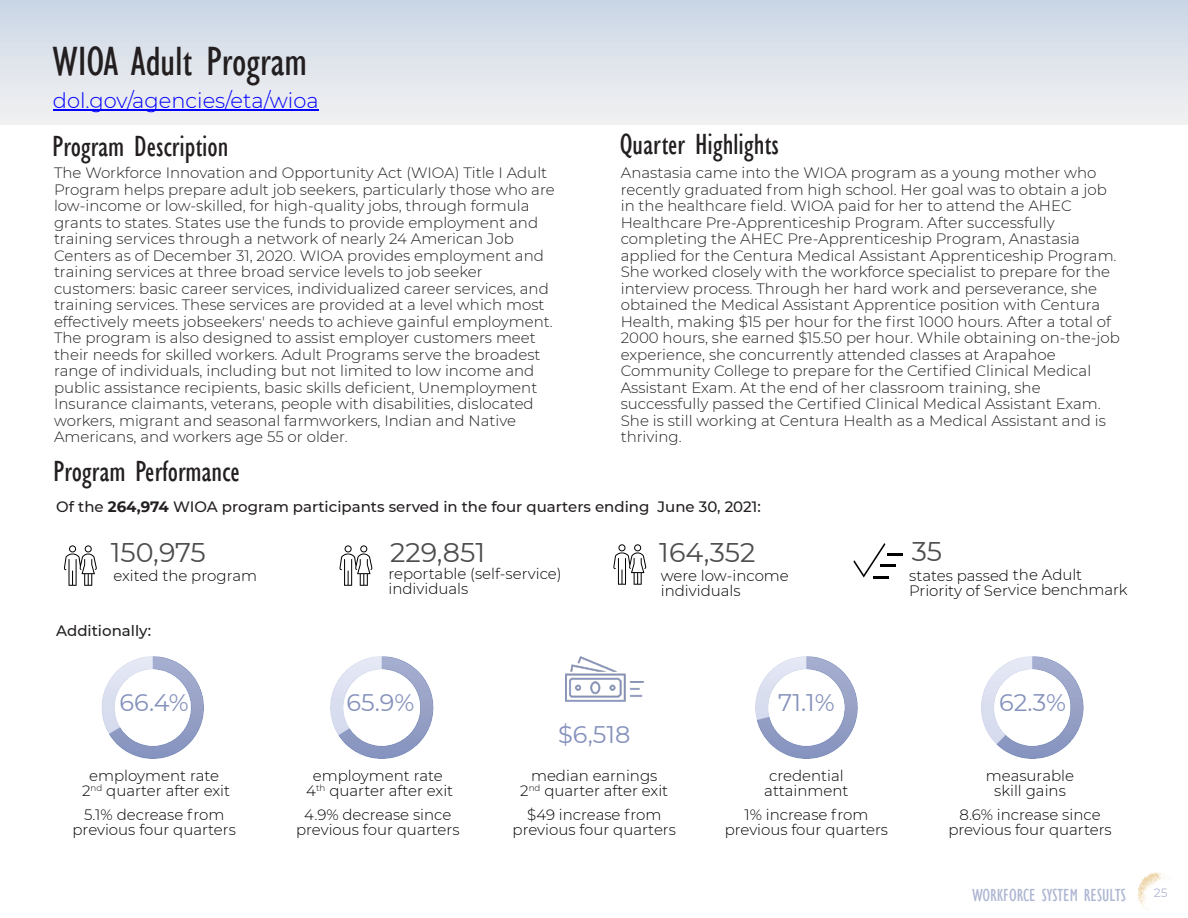
<style>
.page{position:relative;width:1188px;height:918px;background:#fff}
.page>*{position:absolute;margin:0;border:0;box-sizing:border-box;transform-origin:0 0}
.t1{font:condensed 42px "Gill Sans";color:#231f20}
.t2{font:condensed 30px "Gill Sans";color:#231f20}
.t3{font:27px "Montserrat";color:#4d4d4d}
.t4{font:24px "Montserrat";color:#8491bb}
.t5{font:300 21px "Montserrat";color:#00f}
.t6{font:condensed 18px "Gill Sans";color:rgb(132 145 187/.67)}
.t7{font:300 15px/16.5px "Montserrat";color:#231f20}
.t8{font:300 15px/15px "Montserrat";color:#000;text-align:center}
.t9{font:500 15px "Montserrat";color:#231f20}
.t10{font:12px "Montserrat";color:rgb(132 145 187/.67)}
.s1{font-weight:700}
</style>
<div class="page">
<img style="left:981px;top:656px;width:103px;height:103px">
<img style="left:755px;top:656px;width:103px;height:103px">
<img style="left:330px;top:656px;width:104px;height:103px">
<img style="left:101px;top:656px;width:103px;height:103px">
<img style="left:1137px;top:872px;width:32px;height:38px">
<img style="left:0;top:0;width:1188px;height:124px">
<hr style="left:53px;top:109px;width:266px;height:1px;background:#00f">
<svg style="left:64px;top:545px;width:33px;height:41px"></svg>
<svg style="left:339px;top:545px;width:34px;height:41px"></svg>
<svg style="left:613px;top:544px;width:33px;height:41px"></svg>
<img style="left:566px;top:657px;width:77px;height:44px">
<svg style="left:853px;top:543px;width:50px;height:35px"></svg>
<h1 class="t1" style="left:53px;top:46px;width:256px">WIOA Adult Program</h1>
<h3 class="t5" style="left:53px;top:87px;width:267px">dol.gov/agencies/eta/wioa</h3>
<h2 class="t2" style="left:52px;top:136px;width:178px">Program Description</h2>
<h2 class="t2" style="left:620px;top:133px;width:161px">Quarter Highlights</h2>
<p class="t7" style="left:54px;top:165px;width:502px">The Workforce Innovation and Opportunity Act (WIOA) Title I Adult Program helps prepare adult job seekers, particularly those who are low-income or low-skilled, for high-quality jobs, through formula grants to states. States use the funds to provide employment and training services through a network of nearly 24 American Job Centers as of December 31, 2020. WIOA provides employment and training services at three broad service levels to job seeker customers: basic career services, individualized career services, and training services. These services are provided at a level which most effectively meets jobseekers' needs to achieve gainful employment.<br>The program is also designed to assist employer customers meet their needs for skilled workers. Adult Programs serve the broadest range of individuals, including but not limited to low income and public assistance recipients, basic skills deficient, Unemployment Insurance claimants, veterans, people with disabilities, dislocated workers, migrant and seasonal farmworkers, Indian and Native Americans, and workers age 55 or older.</p>
<p class="t7" style="left:621px;top:165px;width:501px">Anastasia came into the WIOA program as a young mother who recently graduated from high school. Her goal was to obtain a job in the healthcare field. WIOA paid for her to attend the AHEC Healthcare Pre-Apprenticeship Program. After successfully completing the AHEC Pre-Apprenticeship Program, Anastasia applied for the Centura Medical Assistant Apprenticeship Program.<br>She worked closely with the workforce specialist to prepare for the interview process. Through her hard work and perseverance, she obtained the Medical Assistant Apprentice position with Centura Health, making $15 per hour for the first 1000 hours. After a total of 2000 hours, she earned $15.50 per hour. While obtaining on-the-job experience, she concurrently attended classes at Arapahoe Community College to prepare for the Certified Clinical Medical Assistant Exam. At the end of her classroom training, she successfully passed the Certified Clinical Medical Assistant Exam.<br>She is still working at Centura Health as a Medical Assistant and is thriving.</p>
<h2 class="t2" style="left:53px;top:460px;width:188px">Program Performance</h2>
<p class="t9" style="left:56px;top:498px;width:706px">Of the <span class="s1">264,974</span> WIOA program participants served in the four quarters ending June 30, 2021:</p>
<h3 class="t3" style="left:390px;top:536px;width:97px">229,851</h3>
<h3 class="t3" style="left:659px;top:536px;width:98px">164,352</h3>
<p class="t8" style="left:388px;top:567px;width:175px;text-align:left">reportable (self-service) individuals</p>
<h3 class="t3" style="left:111px;top:536px;width:97px">150,975</h3>
<p class="t8" style="left:113px;top:568px;width:145px">exited the program</p>
<p class="t8" style="left:661px;top:568px;width:130px;text-align:left">were low-income individuals</p>
<p class="t9" style="left:56px;top:621px;width:96px">Additionally:</p>
<h3 class="t3" style="left:912px;top:535px;width:32px">35</h3>
<p class="t8" style="left:909px;top:568px;width:220px;text-align:left">states passed the Adult<br>Priority of Service benchmark</p>
<h3 class="t4" style="left:120px;top:688px;width:71px">66.4%</h3>
<p class="t8" style="left:82px;top:768px;width:150px">employment rate<br>2<sup>nd</sup> quarter after exit</p>
<p class="t8" style="left:73px;top:807px;width:165px">5.1% decrease from previous four quarters</p>
<h3 class="t4" style="left:346px;top:688px;width:69px">65.9%</h3>
<p class="t8" style="left:306px;top:768px;width:148px">employment rate<br>4<sup>th</sup> quarter after exit</p>
<p class="t8" style="left:296px;top:807px;width:165px">4.9% decrease since previous four quarters</p>
<h3 class="t4" style="left:558px;top:720px;width:74px">$6,518</h3>
<p class="t8" style="left:520px;top:768px;width:150px">median earnings<br>2<sup>nd</sup> quarter after exit</p>
<p class="t8" style="left:513px;top:807px;width:165px">$49 increase from previous four quarters</p>
<h3 class="t4" style="left:778px;top:688px;width:58px">71.1%</h3>
<p class="t8" style="left:764px;top:768px;width:86px">credential attainment</p>
<p class="t8" style="left:725px;top:807px;width:165px">1% increase from previous four quarters</p>
<h3 class="t4" style="left:999px;top:688px;width:69px">62.3%</h3>
<p class="t8" style="left:986px;top:768px;width:90px">measurable skill gains</p>
<p class="t8" style="left:948px;top:807px;width:165px">8.6% increase since previous four quarters</p>
<p class="t6" style="left:972px;top:888px;width:155px">WORKFORCE SYSTEM RESULTS</p>
<p class="t10" style="left:1154px;top:886px;width:15px">25</p>
</div>
